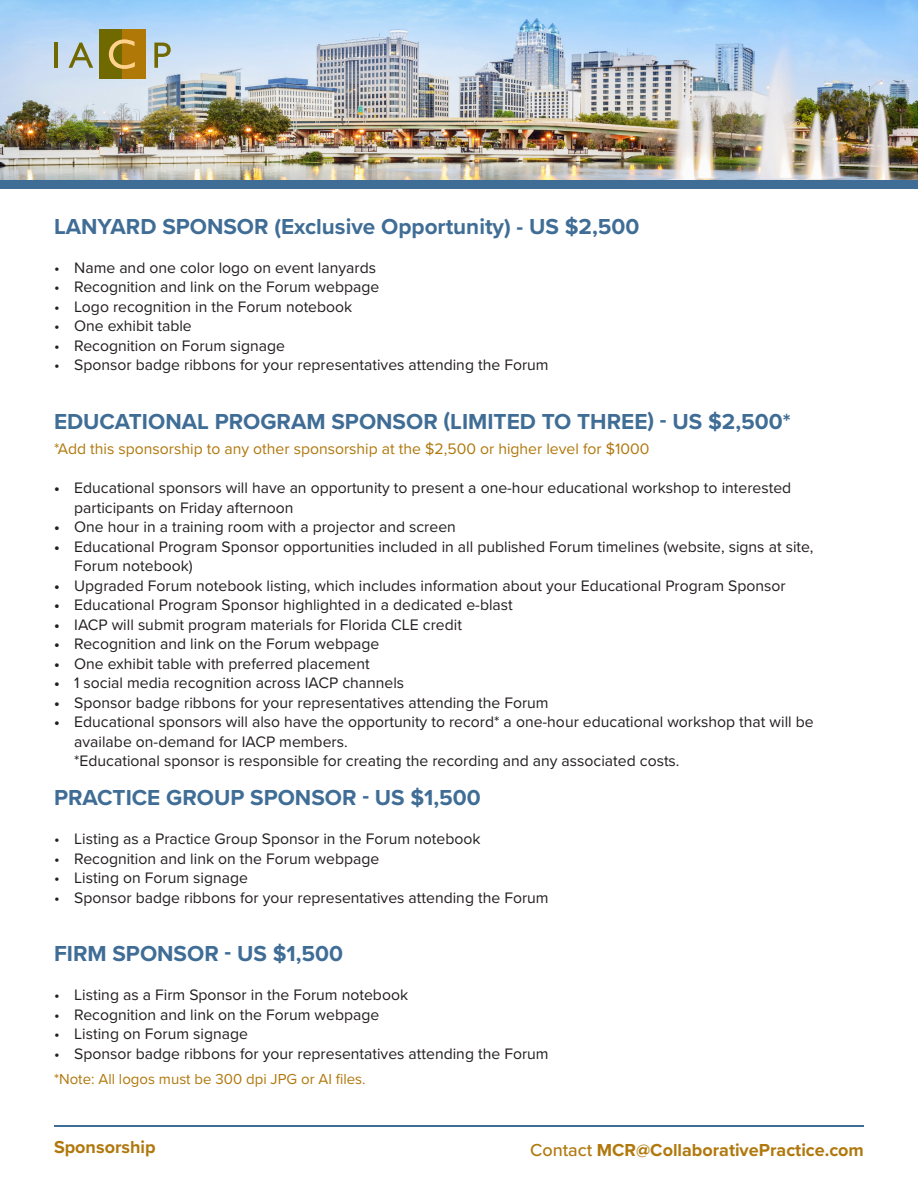
<style>
.page{position:relative;width:918px;height:1188px;background:#fff}
.page>*{position:absolute;margin:0;border:0;box-sizing:border-box;transform-origin:0 0}
.bullets{font:700 22.5px "Proxima Nova";color:#3f6d96}
.t1{font:700 18px "Proxima Nova";color:#b0780d}
.t2{font:15.75px/19.5px "Proxima Nova";color:#231f20}
.t3{font:15.75px "Proxima Nova";color:#b0780d}
.t4{font:15px "Proxima Nova";color:#b0780d}
.s1{font-weight:700}
.s2{font-weight:500}
</style>
<div class="page">
<hr style="left:54px;top:1125px;width:810px;height:2px;background:#3f6d96">
<img style="left:0;top:0;width:918px;height:181px">
<div style="left:0;top:181px;width:918px;height:8px;background:#3f6d96"></div>
<div style="left:99px;top:29px;width:24px;height:50px;background:#706900"></div>
<div style="left:122px;top:29px;width:23px;height:50px;background:#b07807"></div>
<svg style="left:109px;top:39px;width:26px;height:30px"></svg>
<hr style="left:54px;top:43px;width:4px;height:25px;background:#706900">
<svg style="left:154px;top:43px;width:17px;height:25px"></svg>
<svg style="left:69px;top:43px;width:24px;height:25px"></svg>
<p class="bullets" style="left:54px;top:209px;width:587px">LANYARD SPONSOR (Exclusive Opportunity) - US $2,500</p>
<p class="t2" style="left:54px;top:257px;width:324px">• Name and one color logo on event lanyards</p>
<p class="t2" style="left:54px;top:277px;width:327px">• Recognition and link on the Forum webpage</p>
<p class="t2" style="left:54px;top:296px;width:300px">• Logo recognition in the Forum notebook</p>
<p class="t2" style="left:54px;top:316px;width:139px">• One exhibit table</p>
<p class="t2" style="left:54px;top:335px;width:233px">• Recognition on Forum signage</p>
<p class="t2" style="left:54px;top:355px;width:496px">• Sponsor badge ribbons for your representatives attending the Forum</p>
<p class="bullets" style="left:54px;top:404px;width:738px">EDUCATIONAL PROGRAM SPONSOR (LIMITED TO THREE) - US $2,500*</p>
<p class="t3" style="left:54px;top:437px;width:597px">*Add this sponsorship to any other sponsorship at the $2,500 or higher level for $1000</p>
<p class="t2" style="left:74px;top:478px;width:719px;text-indent:-20px"><span class="s1">•</span> Educational sponsors will have an opportunity to present a one-hour educational workshop to interested participants on Friday afternoon</p>
<p class="t2" style="left:54px;top:517px;width:403px"><span class="s1">•</span> One hour in a training room with a projector and screen</p>
<p class="t2" style="left:74px;top:536px;width:741px;text-indent:-20px"><span class="s1">•</span> Educational Program Sponsor opportunities included in all published Forum timelines (website, signs at site,<br>Forum notebook)</p>
<p class="t2" style="left:54px;top:575px;width:733px"><span class="s1">•</span> Upgraded Forum notebook listing, which includes information about your Educational Program Sponsor</p>
<p class="t2" style="left:54px;top:595px;width:460px"><span class="s1">•</span> Educational Program Sponsor highlighted in a dedicated e-blast</p>
<p class="t2" style="left:54px;top:614px;width:409px"><span class="s1">•</span> IACP will submit program materials for Florida CLE credit</p>
<p class="t2" style="left:54px;top:634px;width:327px"><span class="s1">•</span> Recognition and link on the Forum webpage</p>
<p class="t2" style="left:54px;top:653px;width:317px"><span class="s1">•</span> One exhibit table with preferred placement</p>
<p class="t2" style="left:54px;top:673px;width:352px"><span class="s1">•</span> 1 social media recognition across IACP channels</p>
<p class="t2" style="left:54px;top:692px;width:496px"><span class="s1">•</span> Sponsor badge ribbons for your representatives attending the Forum</p>
<p class="t2" style="left:74px;top:712px;width:741px;text-indent:-20px"><span class="s1">•</span> Educational sponsors will also have the opportunity to record* a one-hour educational workshop that will be availabe on-demand for IACP members.<br>*Educational sponsor is responsible for creating the recording and any associated costs.</p>
<p class="bullets" style="left:54px;top:781px;width:428px">PRACTICE GROUP SPONSOR - US $1,500</p>
<p class="t2" style="left:54px;top:829px;width:428px">• Listing as a Practice Group Sponsor in the Forum notebook</p>
<p class="t2" style="left:54px;top:848px;width:327px">• Recognition and link on the Forum webpage</p>
<p class="t2" style="left:54px;top:868px;width:195px">• Listing on Forum signage</p>
<p class="t2" style="left:54px;top:887px;width:496px">• Sponsor badge ribbons for your representatives attending the Forum</p>
<p class="bullets" style="left:54px;top:937px;width:291px">FIRM SPONSOR - US $1,500</p>
<p class="t2" style="left:54px;top:985px;width:356px">• Listing as a Firm Sponsor in the Forum notebook</p>
<p class="t2" style="left:54px;top:1004px;width:327px">• Recognition and link on the Forum webpage</p>
<p class="t2" style="left:54px;top:1024px;width:195px">• Listing on Forum signage</p>
<p class="t2" style="left:54px;top:1043px;width:496px">• Sponsor badge ribbons for your representatives attending the Forum</p>
<p class="t4" style="left:54px;top:1068px;width:313px">*Note: All logos must be 300 dpi JPG or AI files.</p>
<p class="t1" style="left:54px;top:1133px;width:103px">Sponsorship</p>
<p class="t1" style="left:530px;top:1136px;width:335px"><span class="s2">Contact</span> MCR@CollaborativePractice.com</p>
</div>
